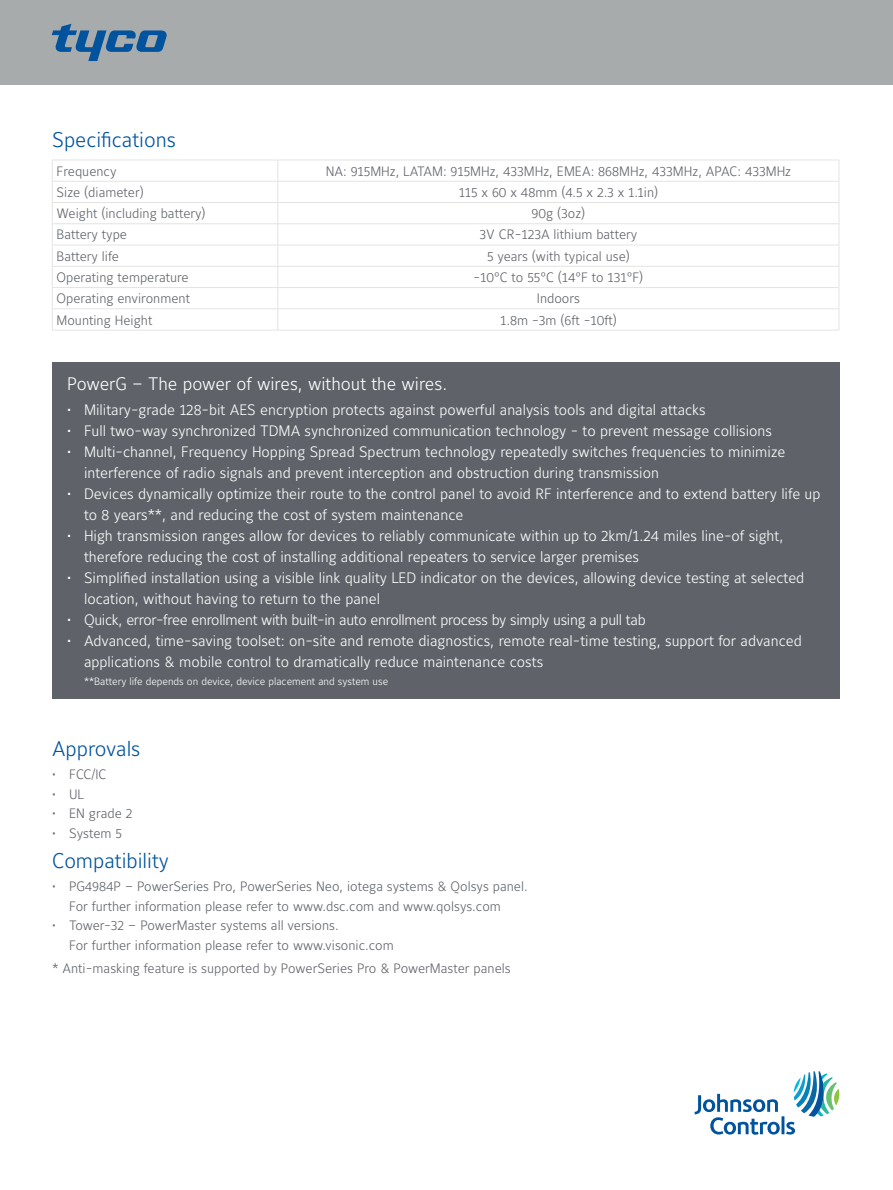
<style>
.page{position:relative;width:893px;height:1190px;background:#fff}
.page>*{position:absolute;margin:0;border:0;box-sizing:border-box;transform-origin:0 0}
.t1{font:300 21px "Maurea Jci Lf ML";color:#01539e}
.t2{font:300 18px "Maurea Jci Lf ML";color:#fff}
.t3{font:300 15px/21px "Maurea Jci Lf ML";color:#fff}
.t4{font:300 15px "Maurea Jci Lf ML";letter-spacing:-.02em;color:#fff}
.t5{font:300 13.5px/19.5px "Maurea Jci Lf ML";color:#5f6369}
.t6{font:300 10.5px "Maurea Jci Lf ML";color:#fff}
</style>
<div class="page">
<svg style="left:694px;top:1071px;width:145px;height:64px"></svg>
<div style="left:0;top:0;width:892px;height:85px;background:#a8abac"></div>
<svg style="left:52px;top:24px;width:115px;height:37px"></svg>
<div style="left:52px;top:362px;width:787px;height:337px;background:#5f6369"></div>
<hr style="left:277px;top:160px;width:562px;height:1px;background:#e2e4e2">
<hr style="left:277px;top:309px;width:562px;height:1px;background:#e2e4e2">
<svg style="left:277px;top:161px;width:1px;height:169px"></svg>
<svg style="left:838px;top:161px;width:1px;height:169px"></svg>
<hr style="left:277px;top:330px;width:562px;height:1px;background:#e2e4e2">
<hr style="left:52px;top:160px;width:225px;height:1px;background:#e2e4e2">
<hr style="left:52px;top:181px;width:226px;height:1px;background:#e2e4e2">
<hr style="left:278px;top:181px;width:560px;height:1px;background:#e2e4e2">
<hr style="left:52px;top:202px;width:226px;height:1px;background:#e2e4e2">
<hr style="left:278px;top:202px;width:560px;height:1px;background:#e2e4e2">
<hr style="left:52px;top:223px;width:226px;height:1px;background:#e2e4e2">
<hr style="left:278px;top:223px;width:560px;height:1px;background:#e2e4e2">
<hr style="left:52px;top:245px;width:226px;height:1px;background:#e2e4e2">
<hr style="left:278px;top:245px;width:560px;height:1px;background:#e2e4e2">
<hr style="left:52px;top:266px;width:226px;height:1px;background:#e2e4e2">
<hr style="left:278px;top:266px;width:560px;height:1px;background:#e2e4e2">
<svg style="left:52px;top:161px;width:1px;height:169px"></svg>
<hr style="left:52px;top:287px;width:226px;height:1px;background:#e2e4e2">
<hr style="left:278px;top:287px;width:560px;height:1px;background:#e2e4e2">
<hr style="left:52px;top:309px;width:225px;height:1px;background:#e2e4e2">
<hr style="left:52px;top:330px;width:225px;height:1px;background:#e2e4e2">
<h1 class="t1" style="left:52px;top:127px;width:125px">Specifications</h1>
<p class="t5" style="left:57px;top:161px;width:61px">Frequency</p>
<p class="t5" style="left:326px;top:161px;width:467px">NA: 915MHz, LATAM: 915MHz, 433MHz, EMEA: 868MHz, 433MHz, APAC: 433MHz</p>
<p class="t5" style="left:57px;top:182px;width:89px">Size (diameter)</p>
<p class="t5" style="left:458px;top:182px;width:201px">115 x 60 x 48mm (4.5 x 2.3 x 1.1in)</p>
<p class="t5" style="left:57px;top:203px;width:150px">Weight (including battery)</p>
<p class="t5" style="left:531px;top:203px;width:55px">90g (3oz)</p>
<p class="t5" style="left:57px;top:225px;width:72px">Battery type</p>
<p class="t5" style="left:479px;top:225px;width:159px">3V CR-123A lithium battery</p>
<p class="t5" style="left:57px;top:246px;width:64px">Battery life</p>
<p class="t5" style="left:487px;top:246px;width:144px">5 years (with typical use)</p>
<p class="t5" style="left:57px;top:267px;width:134px">Operating temperature</p>
<p class="t5" style="left:473px;top:267px;width:171px">-10°C to 55°C (14°F to 131°F)</p>
<p class="t5" style="left:57px;top:288px;width:135px">Operating environment</p>
<p class="t5" style="left:537px;top:288px;width:45px">Indoors</p>
<p class="t5" style="left:57px;top:310px;width:97px">Mounting Height</p>
<p class="t5" style="left:500px;top:310px;width:118px">1.8m -3m (6ft -10ft)</p>
<p class="t2" style="left:67px;top:372px;width:381px">PowerG – The power of wires, without the wires.</p>
<p class="t3" style="left:67px;top:399px;width:640px">• Military-grade 128-bit AES encryption protects against powerful analysis tools and digital attacks</p>
<p class="t3" style="left:67px;top:420px;width:706px">• Full two-way synchronized TDMA synchronized communication technology - to prevent message collisions</p>
<p class="t3" style="left:84px;top:441px;width:702px;text-indent:-17px">• Multi-channel, Frequency Hopping Spread Spectrum technology repeatedly switches frequencies to minimize interference of radio signals and prevent interception and obstruction during transmission</p>
<p class="t3" style="left:84px;top:483px;width:737px;text-indent:-17px">• Devices dynamically optimize their route to the control panel to avoid RF interference and to extend battery life up to 8 years**, and reducing the cost of system maintenance</p>
<p class="t3" style="left:84px;top:525px;width:700px;text-indent:-17px">• High transmission ranges allow for devices to reliably communicate within up to 2km/1.24 miles line-of sight, therefore reducing the cost of installing additional repeaters to service larger premises</p>
<p class="t3" style="left:84px;top:567px;width:721px;text-indent:-17px">• Simplified installation using a visible link quality LED indicator on the devices, allowing device testing at selected location, without having to return to the panel</p>
<p class="t4" style="left:67px;top:610px;width:580px">• Quick, error-free enrollment with built-in auto enrollment process by simply using a pull tab</p>
<p class="t3" style="left:84px;top:630px;width:719px;text-indent:-17px">• Advanced, time-saving toolset: on-site and remote diagnostics, remote real-time testing, support for advanced applications &amp; mobile control to dramatically reduce maintenance costs</p>
<p class="t6" style="left:84px;top:675px;width:305px">**Battery life depends on device, device placement and system use</p>
<h1 class="t1" style="left:52px;top:735px;width:90px">Approvals</h1>
<p class="t5" style="left:52px;top:764px;width:56px">• FCC/IC</p>
<p class="t5" style="left:52px;top:784px;width:33px">• UL</p>
<p class="t5" style="left:52px;top:803px;width:82px">• EN grade 2</p>
<p class="t5" style="left:52px;top:823px;width:71px">• System 5</p>
<h1 class="t1" style="left:52px;top:847px;width:118px">Compatibility</h1>
<p class="t5" style="left:69px;top:876px;width:460px;text-indent:-17px">• PG4984P – PowerSeries Pro, PowerSeries Neo, iotega systems &amp; Qolsys panel.<br>For further information please refer to www.dsc.com and www.qolsys.com</p>
<p class="t5" style="left:69px;top:915px;width:326px;text-indent:-17px">• Tower-32 – PowerMaster systems all versions.<br>For further information please refer to www.visonic.com</p>
<p class="t5" style="left:52px;top:958px;width:460px">* Anti-masking feature is supported by PowerSeries Pro &amp; PowerMaster panels</p>
</div>
